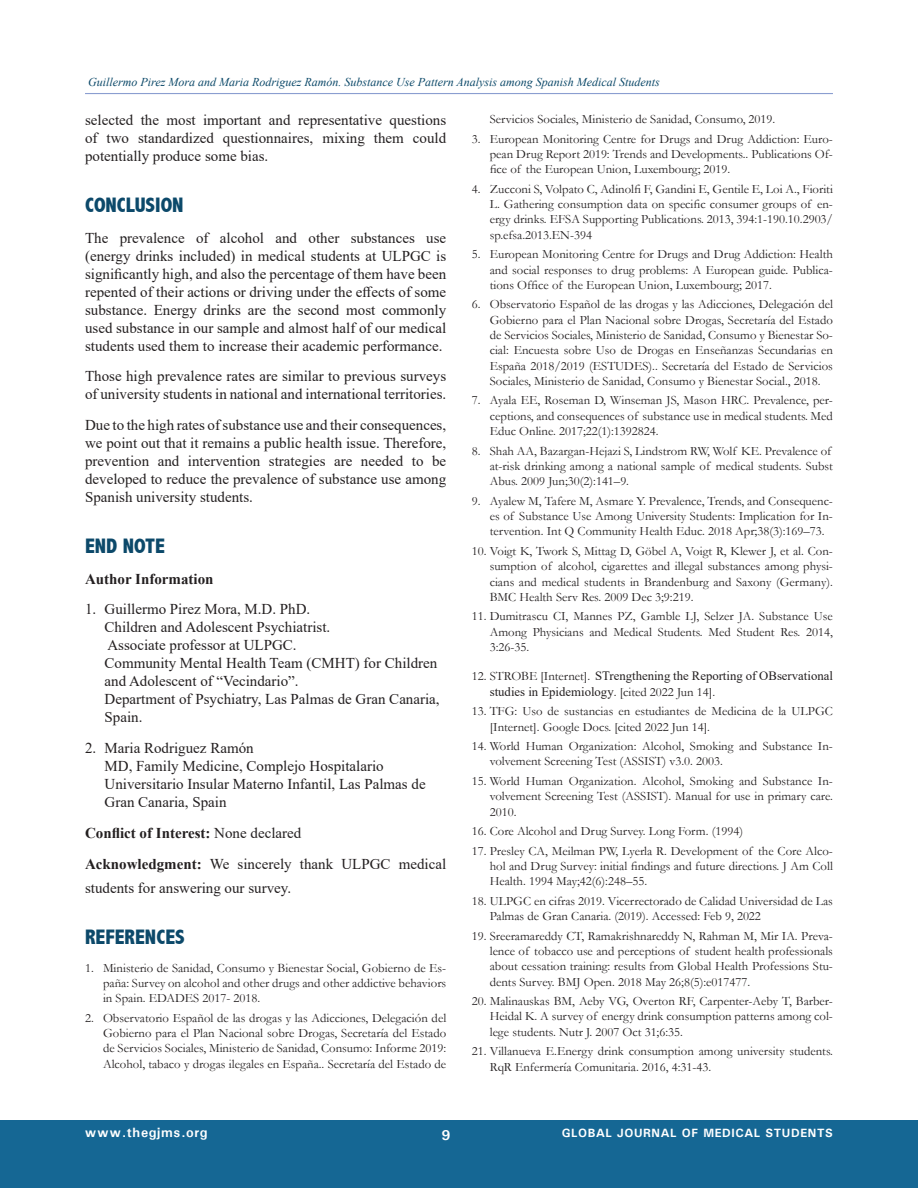
<style>
.page{position:relative;width:918px;height:1188px;background:#fff}
.page>*{position:absolute;margin:0;border:0;box-sizing:border-box;transform-origin:0 0}
.Head_1{font:800 condensed 21px "Abadi";color:#0c496a}
.J_Para_2{font:15px/18px "Times New Roman";color:#231f20}
.Para_2{font:700 15px "Times New Roman";color:#231f20}
.J_Para_2-2{font:700 15px "Times New Roman";color:#231f20}
.t1{font:700 14.25px "Univers";color:#fff}
.t2{font:700 13.5px "Univers";letter-spacing:.05em;color:#fff}
.t3{font:12.75px/15.3px "Garamond";color:#231f20;text-align:justify}
.t4{font:12.75px/15.3px "Times New Roman";color:#231f20}
.t5{font:italic 12px "Times New Roman";color:#0c4969}
.t6{font:700 12px "Univers";letter-spacing:.05em;color:#fff}
.s1{font-weight:400}
.s2{font-weight:700}
.s3{font-family:"Garamond"}
</style>
<div class="page">
<div style="left:0;top:1121px;width:918px;height:67px;background:#156794"></div>
<hr style="left:85px;top:93px;width:748px;height:1px;background:#8b9ed0">
<p class="t5" style="left:88px;top:74px;width:573px">Guillermo Pirez Mora and Maria Rodriguez Ramón. Substance Use Pattern Analysis among Spanish Medical Students</p>
<p class="J_Para_2" style="left:85px;top:111px;width:363px;text-align:justify">selected the most important and representative questions of two standardized questionnaires, mixing them could potentially produce some bias.</p>
<p class="Head_1" style="left:85px;top:193px;width:100px">CONCLUSION</p>
<p class="J_Para_2" style="left:85px;top:228px;width:363px;text-align:justify">The prevalence of alcohol and other substances use (energy drinks included) in medical students at ULPGC is significantly high, and also the percentage of them have been repented of their actions or driving under the effects of some substance. Energy drinks are the second most commonly used substance in our sample and almost half of our medical students used them to increase their academic performance.</p>
<p class="J_Para_2" style="left:85px;top:367px;width:363px">Those high prevalence rates are similar to previous surveys of university students in national and international territories.</p>
<p class="J_Para_2" style="left:85px;top:416px;width:363px;text-align:justify">Due to the high rates of substance use and their consequences, we point out that it remains a public health issue. Therefore, prevention and intervention strategies are needed to be developed to reduce the prevalence of substance use among Spanish university students.</p>
<p class="Head_1" style="left:85px;top:534px;width:81px">END NOTE</p>
<p class="J_Para_2-2" style="left:85px;top:568px;width:130px">Author Information</p>
<p class="J_Para_2" style="left:105px;top:600px;width:337px;text-indent:-20px">1. Guillermo Pirez Mora, M.D. PhD.<br>Children and Adolescent Psychiatrist.<br>Associate professor at ULPGC.<br>Community Mental Health Team (CMHT) for Children and Adolescent of “Vecindario”.<br>Department of Psychiatry, Las Palmas de Gran Canaria, Spain.</p>
<p class="J_Para_2" style="left:105px;top:739px;width:323px;text-indent:-20px">2. Maria Rodriguez Ramón<br>MD, Family Medicine, Complejo Hospitalario Universitario Insular Materno Infantil, Las Palmas de Gran Canaria, Spain</p>
<p class="Para_2" style="left:85px;top:822px;width:218px">Conflict of Interest: <span class="s1">None declared</span></p>
<p class="J_Para_2" style="left:85px;top:851px;width:363px;line-height:24.3px"><span class="s2">Acknowledgment:</span> We sincerely thank ULPGC medical students for answering our survey.</p>
<p class="Head_1" style="left:85px;top:925px;width:101px">REFERENCES</p>
<p class="t3" style="left:103px;top:960px;width:345px;text-indent:-18px">1. Ministerio de Sanidad, Consumo y Bienestar Social, Gobierno de Es&shy;paña: Survey on alcohol and other drugs and other addictive behaviors in Spain. EDADES 2017- 2018.</p>
<p class="t3" style="left:103px;top:1010px;width:345px;text-indent:-18px">2. Observatorio Español de las drogas y las Adicciones, Delegación del Gobierno para el Plan Nacional sobre Drogas, Secretaría del Estado de Servicios Sociales, Ministerio de Sanidad, Consumo: Informe 2019:<br>Alcohol, tabaco y drogas ilegales en España.. Secretaría del Estado de</p>
<p class="t3" style="left:490px;top:111px;width:287px">Servicios Sociales, Ministerio de Sanidad, Consumo, 2019.</p>
<p class="t3" style="left:490px;top:131px;width:345px;text-indent:-18px">3. European Monitoring Centre for Drugs and Drug Addiction: Euro&shy;pean Drug Report 2019: Trends and Developments.. Publications Of&shy;fice of the European Union, Luxembourg; 2019.</p>
<p class="t3" style="left:490px;top:181px;width:345px;text-indent:-18px">4. Zucconi S, Volpato C, Adinolfi F, Gandini E, Gentile E, Loi A., Fioriti L. Gathering consumption data on specific consumer groups of en&shy;ergy drinks. EFSA Supporting Publications. 2013, 394:1-190.10.2903/ sp.efsa.2013.EN-394</p>
<p class="t3" style="left:490px;top:246px;width:345px;text-indent:-18px">5. European Monitoring Centre for Drugs and Drug Addiction: Health and social responses to drug problems: A European guide. Publica&shy;tions Office of the European Union, Luxembourg; 2017.</p>
<p class="t3" style="left:490px;top:296px;width:345px;text-indent:-18px">6. Observatorio Español de las drogas y las Adicciones, Delegación del Gobierno para el Plan Nacional sobre Drogas, Secretaría del Estado de Servicios Sociales, Ministerio de Sanidad, Consumo y Bienestar So&shy;cial: Encuesta sobre Uso de Drogas en Enseñanzas Secundarias en España 2018/2019 (ESTUDES).. Secretaría del Estado de Servicios Sociales, Ministerio de Sanidad, Consumo y Bienestar Social., 2018.</p>
<p class="t3" style="left:490px;top:393px;width:345px;text-indent:-18px">7. Ayala EE, Roseman D, Winseman JS, Mason HRC. Prevalence, per&shy;ceptions, and consequences of substance use in medical students. Med Educ Online. 2017;22(1):1392824.</p>
<p class="t3" style="left:490px;top:443px;width:345px;text-align:left;text-indent:-18px">8. Shah AA, Bazargan-Hejazi S, Lindstrom RW, Wolf KE. Prevalence of at-risk drinking among a national sample of medical students. Subst<br>Abus. 2009 Jun;30(2):141–9.</p>
<p class="t3" style="left:490px;top:493px;width:345px;text-indent:-18px">9. Ayalew M, Tafere M, Asmare Y. Prevalence, Trends, and Consequenc&shy;es of Substance Use Among University Students: Implication for In&shy;tervention. Int Q Community Health Educ. 2018 Apr;38(3):169–73.</p>
<p class="t3" style="left:490px;top:543px;width:345px;text-indent:-18px">10. Voigt K, Twork S, Mittag D, Göbel A, Voigt R, Klewer J, et al. Con&shy;sumption of alcohol, cigarettes and illegal substances among physi&shy;cians and medical students in Brandenburg and Saxony (Germany).<br>BMC Health Serv Res. 2009 Dec 3;9:219.</p>
<p class="t3" style="left:490px;top:608px;width:345px;text-indent:-18px">11. Dumitrascu CI, Mannes PZ, Gamble LJ, Selzer JA. Substance Use Among Physicians and Medical Students. Med Student Res. 2014, 3:26-35.</p>
<p class="t4" style="left:490px;top:668px;width:345px;text-indent:-18px"><span class="s3">12. STROBE [Internet].</span> STrengthening the Reporting of OBservational studies in Epidemiology<span class="s3">. [cited 2022 Jun 14].</span></p>
<p class="t3" style="left:490px;top:703px;width:345px;text-indent:-18px">13. TFG: Uso de sustancias en estudiantes de Medicina de la ULPGC [Internet]. Google Docs. [cited 2022 Jun 14].</p>
<p class="t3" style="left:490px;top:738px;width:345px;text-indent:-18px">14. World Human Organization: Alcohol, Smoking and Substance In&shy;volvement Screening Test (ASSIST) v3.0. 2003.</p>
<p class="t3" style="left:490px;top:773px;width:345px;text-indent:-18px">15. World Human Organization. Alcohol, Smoking and Substance In&shy;volvement Screening Test (ASSIST). Manual for use in primary care.<br>2010.</p>
<p class="t3" style="left:472px;top:823px;width:273px">16. Core Alcohol and Drug Survey. Long Form. (1994)</p>
<p class="t3" style="left:490px;top:843px;width:345px;text-indent:-18px">17. Presley CA, Meilman PW, Lyerla R. Development of the Core Alco&shy;hol and Drug Survey: initial findings and future directions. J Am Coll Health. 1994 May;42(6):248–55.</p>
<p class="t3" style="left:490px;top:893px;width:345px;text-indent:-18px">18. ULPGC en cifras 2019. Vicerrectorado de Calidad Universidad de Las<br>Palmas de Gran Canaria. (2019). Accessed: Feb 9, 2022</p>
<p class="t3" style="left:490px;top:928px;width:345px;text-indent:-18px">19. Sreeramareddy CT, Ramakrishnareddy N, Rahman M, Mir IA. Preva&shy;lence of tobacco use and perceptions of student health professionals about cessation training: results from Global Health Professions Stu&shy;dents Survey. BMJ Open. 2018 May 26;8(5):e017477.</p>
<p class="t3" style="left:490px;top:993px;width:345px;text-indent:-18px">20. Malinauskas BM, Aeby VG, Overton RF, Carpenter-Aeby T, Barber-Heidal K. A survey of energy drink consumption patterns among col&shy;lege students. Nutr J. 2007 Oct 31;6:35.</p>
<p class="t3" style="left:490px;top:1043px;width:345px;text-indent:-18px">21. Villanueva E.Energy drink consumption among university students.<br>RqR Enfermería Comunitaria. 2016, 4:31-43.</p>
<p class="t2" style="left:85px;top:1123px;width:125px">www.thegjms.org</p>
<p class="t1" style="left:441px;top:1126px;width:10px">9</p>
<p class="t6" style="left:562px;top:1125px;width:273px">GLOBAL JOURNAL OF MEDICAL STUDENTS</p>
</div>
